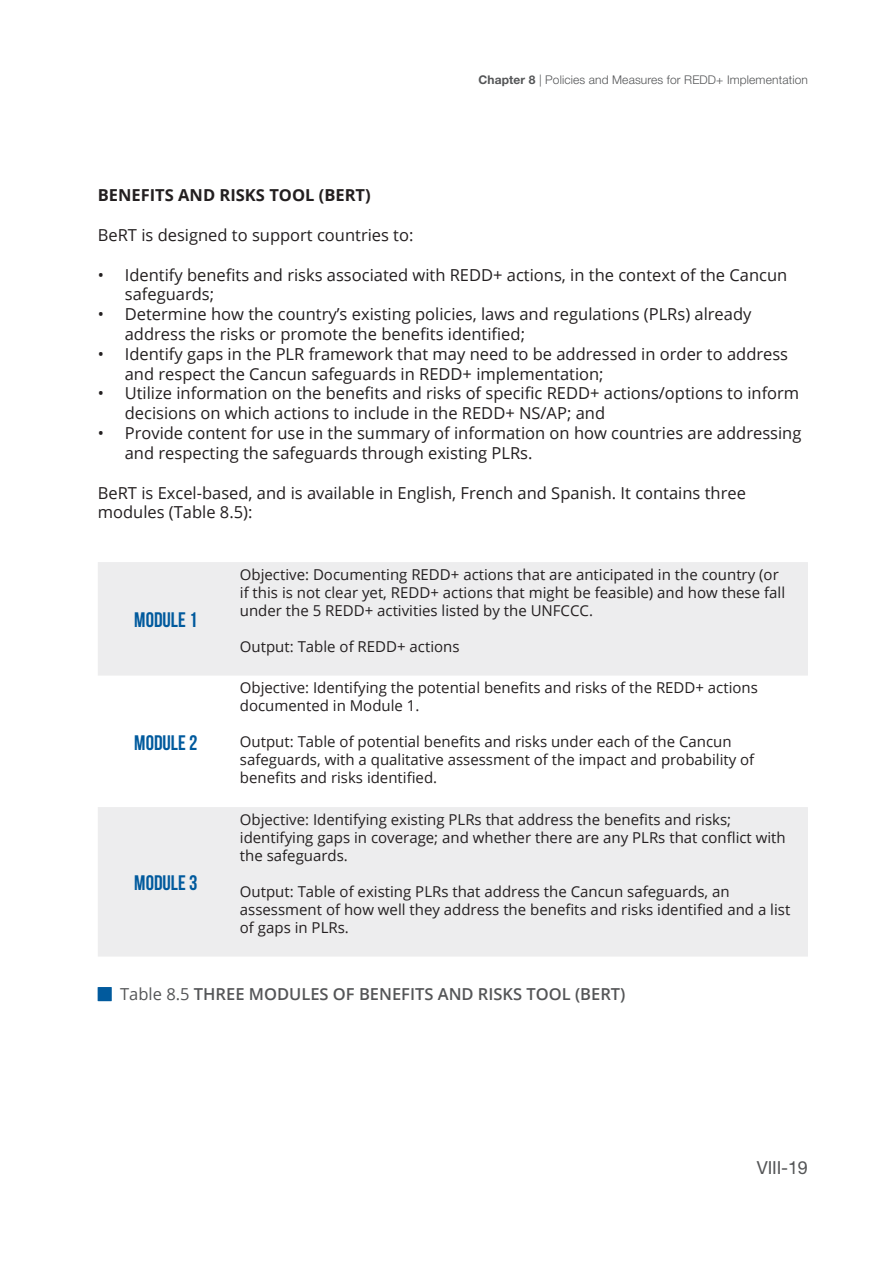
<style>
.page{position:relative;width:893px;height:1263px;background:#fff}
.page>*{position:absolute;margin:0;border:0;box-sizing:border-box;transform-origin:0 0}
.body{font:21px "Bebas Neue";color:#015a9d}
.t1{font:18px "Helvetica Neue";letter-spacing:-.01em;color:#545557}
.body-2{font:16.5px/19.8px "Open Sans";color:#231f20}
.head{font:600 16.5px "Open Sans";color:#545557}
.body-3{font:700 16.5px "Open Sans";color:#231f20}
.body-4{font:15px/18px "Open Sans";color:#231f20}
.t2{font:300 12px "Helvetica Neue";letter-spacing:.01em;color:#545557}
.s1{font-weight:700}
.s2{font-weight:400}
</style>
<div class="page">
<svg style="left:98px;top:562px;width:710px;height:394px;fill:#ededee"></svg>
<p class="t2" style="left:478px;top:70px;width:331px"><span class="s1">Chapter 8</span> | Policies and Measures for REDD+ Implementation</p>
<p class="body-3" style="left:98px;top:184px;width:274px">BENEFITS AND RISKS TOOL (BERT)</p>
<p class="body-2" style="left:98px;top:225px;width:317px">BeRT is designed to support countries to:</p>
<p class="body-2" style="left:125px;top:264px;width:664px;text-indent:-27px">• Identify benefits and risks associated with REDD+ actions, in the context of the Cancun safeguards;</p>
<p class="body-2" style="left:125px;top:304px;width:628px;text-indent:-27px">• Determine how the country’s existing policies, laws and regulations (PLRs) already address the risks or promote the benefits identified;</p>
<p class="body-2" style="left:125px;top:344px;width:665px;text-indent:-27px">• Identify gaps in the PLR framework that may need to be addressed in order to address and respect the Cancun safeguards in REDD+ implementation;</p>
<p class="body-2" style="left:125px;top:383px;width:676px;text-indent:-27px">• Utilize information on the benefits and risks of specific REDD+ actions/options to inform decisions on which actions to include in the REDD+ NS/AP; and</p>
<p class="body-2" style="left:125px;top:423px;width:678px;text-indent:-27px">• Provide content for use in the summary of information on how countries are addressing and respecting the safeguards through existing PLRs.</p>
<p class="body-2" style="left:98px;top:482px;width:650px">BeRT is Excel-based, and is available in English, French and Spanish. It contains three modules (Table 8.5):</p>
<p class="body" style="left:134px;top:608px;width:65px">MODULE 1</p>
<p class="body" style="left:134px;top:731px;width:65px">MODULE 2</p>
<p class="body" style="left:134px;top:871px;width:65px">MODULE 3</p>
<p class="body-4" style="left:240px;top:565px;width:547px">Objective: Documenting REDD+ actions that are anticipated in the country (or if this is not clear yet, REDD+ actions that might be feasible) and how these fall under the 5 REDD+ activities listed by the UNFCCC.</p>
<p class="body-4" style="left:240px;top:637px;width:221px">Output: Table of REDD+ actions</p>
<p class="body-4" style="left:240px;top:678px;width:520px">Objective: Identifying the potential benefits and risks of the REDD+ actions documented in Module 1.</p>
<p class="body-4" style="left:240px;top:732px;width:516px">Output: Table of potential benefits and risks under each of the Cancun safeguards, with a qualitative assessment of the impact and probability of benefits and risks identified.</p>
<p class="body-4" style="left:240px;top:810px;width:547px">Objective: Identifying existing PLRs that address the benefits and risks; identifying gaps in coverage; and whether there are any PLRs that conflict with the safeguards.</p>
<p class="body-4" style="left:240px;top:882px;width:552px">Output: Table of existing PLRs that address the Cancun safeguards, an assessment of how well they address the benefits and risks identified and a list of gaps in PLRs.</p>
<p class="head" style="left:120px;top:983px;width:507px"><span class="s2">Table 8.5</span> THREE MODULES OF BENEFITS AND RISKS TOOL (BERT)</p>
<p class="t1" style="left:757px;top:1154px;width:53px">VIII-19</p>
</div>
